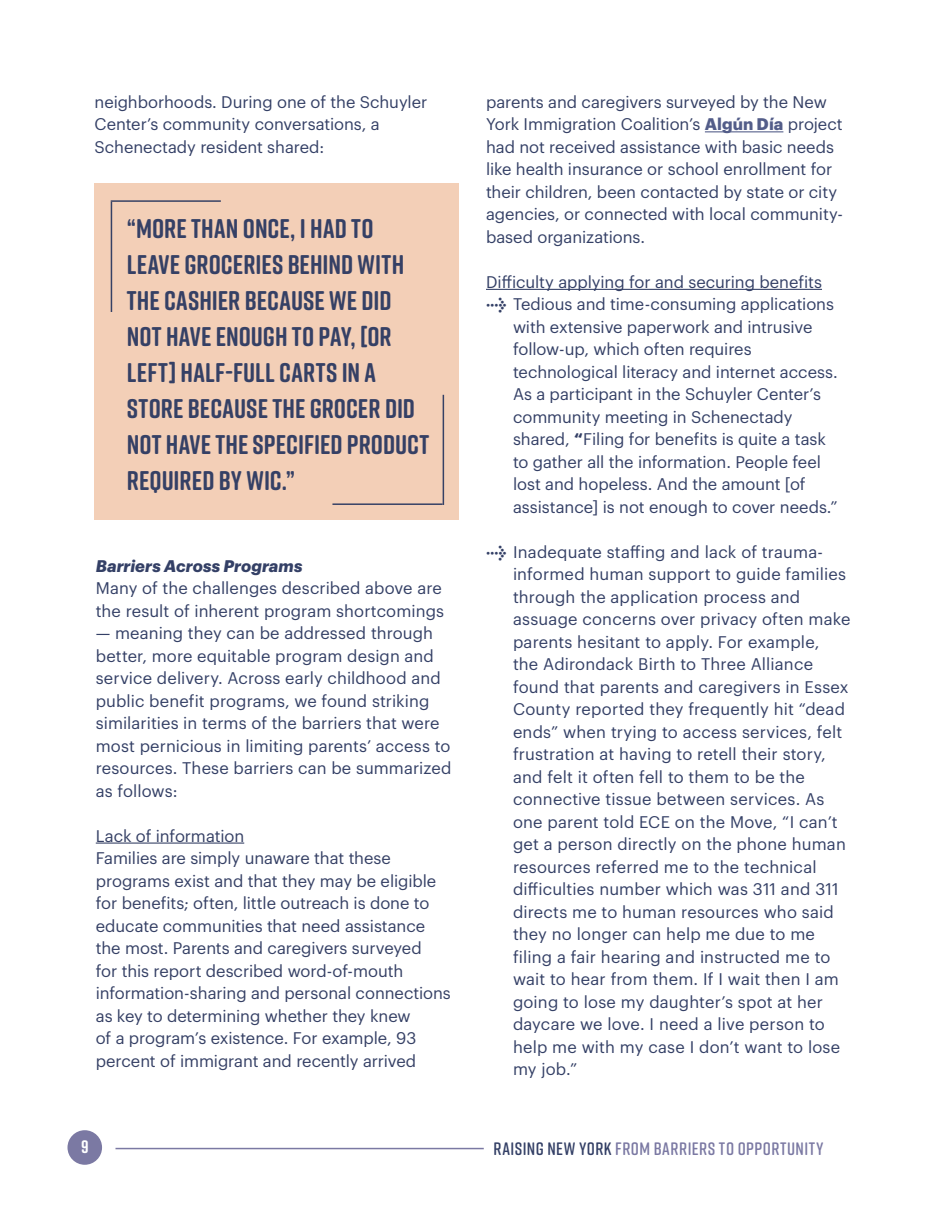
<style>
.page{position:relative;width:945px;height:1215px;background:#fff}
.page>*{position:absolute;margin:0;border:0;box-sizing:border-box;transform-origin:0 0}
.body_text{font:700 27px/36px "Rift Soft";letter-spacing:.005em;color:#354065}
.t1{font:600 18px "Rift Soft";letter-spacing:.025em;color:#7b79a3}
.t2{font:700 18px "Rift Soft";color:#fff}
.body_text-2{font:16.5px/22.5px "Graphik";letter-spacing:.005em;color:#344066}
.body_text-3{font:16.5px/22.5px "Graphik";letter-spacing:-.005em;color:#354065}
.body_text-4{font:italic 700 16.5px "Graphik";letter-spacing:.005em;color:#344066}
.s1{color:#354065}
.s2{font-weight:700;color:#535d89}
.s3{font-family:"Meta Plus";font-weight:700}
.s4{font-weight:700}
.s5{color:#344066}
</style>
<div class="page">
<hr style="left:116px;top:1148px;width:368px;height:1px;background:#7b79a3">
<div style="left:68px;top:1130px;width:34px;height:35px;background:#7b79a3;border-radius:50%"></div>
<hr style="left:96px;top:843px;width:148px;height:1px;background:#354065">
<hr style="left:705px;top:131px;width:78px;height:1px;background:#535d89">
<hr style="left:486px;top:289px;width:336px;height:1px;background:#344066">
<div style="left:94px;top:183px;width:365px;height:337px;background:#f3cfb7"></div>
<hr style="left:111px;top:202px;width:1px;height:110px;background:#364165">
<hr style="left:111px;top:200px;width:110px;height:2px;background:#364165">
<hr style="left:332px;top:503px;width:111px;height:2px;background:#364165">
<hr style="left:443px;top:395px;width:1px;height:110px;background:#364165">
<p class="body_text-2" style="left:94px;top:89px;width:334px">neighborhoods. During one of the Schuyler<br>Center’s community conversations, a<br>Schenectady resident shared:</p>
<p class="body_text" style="left:127px;top:210px;width:304px">“MORE THAN ONCE, I HAD TO<br>LEAVE GROCERIES BEHIND WITH<br>THE CASHIER BECAUSE WE DID<br>NOT HAVE ENOUGH TO PAY, [OR<br>LEFT] HALF-FULL CARTS IN A<br>STORE BECAUSE THE GROCER DID<br>NOT HAVE THE SPECIFIED PRODUCT<br>REQUIRED BY WIC.”</p>
<p class="body_text-4" style="left:96px;top:553px;width:208px">Barriers Across Programs</p>
<p class="body_text-2" style="left:96px;top:575px;width:350px">Many of the challenges described above are the result of inherent program shortcomings</p>
<p class="body_text-2" style="left:96px;top:620px;width:357px">— meaning they can be addressed through better, more equitable program design and service delivery. Across early childhood and public benefit programs, we found striking similarities in terms of the barriers that were most pernicious in limiting parents’ access to resources. These barriers can be summarized as follows:</p>
<p class="body_text-3" style="left:96px;top:823px;width:150px">Lack of information</p>
<p class="body_text-3" style="left:96px;top:845px;width:357px">Families are simply unaware that these programs exist and that they may be eligible for benefits; often, little outreach is done to educate communities that need assistance the most. Parents and caregivers surveyed<br>for this report described word-of-mouth information-sharing and personal connections as key to determining whether they knew<br>of a program’s existence. For example, 93 percent of immigrant and recently arrived</p>
<p class="body_text-2" style="left:486px;top:89px;width:359px"><span class="s1">parents and caregivers surveyed by the New York Immigration Coalition’s</span> <span class="s2">Algún Día</span> project had not received assistance with basic needs like health insurance or school enrollment for their children, been contacted by state or city agencies, or connected with local community&shy;based organizations.</p>
<p class="body_text-2" style="left:486px;top:269px;width:338px">Difficulty applying for and securing benefits</p>
<p class="body_text-2" style="left:513px;top:292px;width:326px;text-indent:-27px"><span class="s3">&gt;</span> Tedious and time-consuming applications with extensive paperwork and intrusive follow-up, which often requires technological literacy and internet access.<br>As a participant in the Schuyler Center’s community meeting in Schenectady shared, <span class="s4">“</span>Filing for benefits is quite a task to gather all the information. People feel lost and hopeless. And the amount [of assistance] is not enough to cover needs.”</p>
<p class="body_text-2" style="left:513px;top:539px;width:339px;text-indent:-27px"><span class="s3">&gt;</span> Inadequate staffing and lack of trauma&shy;informed human support to guide families through the application process and assuage concerns over privacy often make parents hesitant to apply. For example,<br>the Adirondack Birth to Three Alliance found that parents and caregivers in Essex County reported they frequently hit “dead ends” when trying to access services, felt frustration at having to retell their story, and felt it often fell to them to be the connective tissue between services. As one parent told ECE on the Move, “I can’t get a person directly on the phone human resources referred me to the technical difficulties number which was 311 and 311 directs me to human resources who said they no longer can help me due to me filing a fair hearing and instructed me to wait to hear from them. If I wait then I am going to lose my daughter’s spot at her daycare we love. I need a live person to help me with my case I don’t want to lose my job.”</p>
<p class="t2" style="left:81px;top:1134px;width:9px">9</p>
<p class="t1" style="left:494px;top:1135px;width:332px"><span class="s5">RAISING NEW YORK</span> FROM BARRIERS TO OPPORTUNITY</p>
</div>
